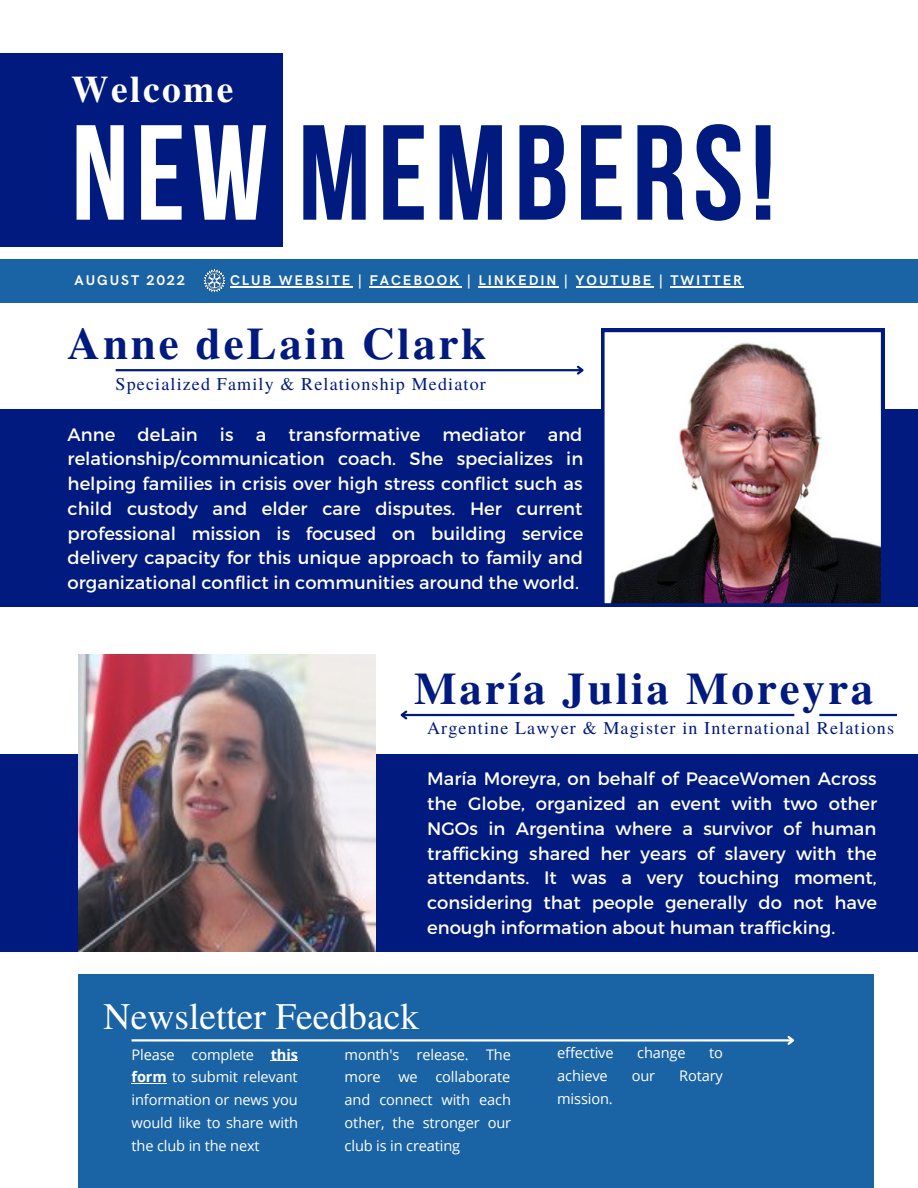
<style>
.page{position:relative;width:918px;height:1188px;background:#fff}
.page>*{position:absolute;margin:0;border:0;box-sizing:border-box;transform-origin:0 0}
.t1{font:135px "Bebas Neue Cyrillic";letter-spacing:.05em;color:#001a7f}
.t2{font:700 45px "Te X Gyre Termes";letter-spacing:.065em;color:#001a7f}
.t3{font:37.5px "Te X Gyre Termes";color:#fff}
.t4{font:700 37.5px "Te X Gyre Termes";letter-spacing:.065em;color:#fffef7}
.t5{font:18px/24.8px "Montserrat";color:#fffef7;text-align:justify}
.t6{font:18px "Te X Gyre Termes";letter-spacing:.065em;color:#001a7f}
.t7{font:14.55px/22.8px "Open Sans";letter-spacing:-.01em;color:#fff;text-align:justify}
.t8{font:700 14.1px "HK Grotesk";letter-spacing:.14em;color:#fff}
.s1{color:#fff}
.s2{font-weight:700}
</style>
<div class="page">
<div style="left:0;top:53px;width:283px;height:194px;background:#001a7f"></div>
<div style="left:0;top:409px;width:918px;height:198px;background:#001a7f"></div>
<img style="left:601px;top:329px;width:283px;height:275px">
<div style="left:0;top:754px;width:918px;height:198px;background:#001a7f"></div>
<img style="left:78px;top:654px;width:297px;height:297px">
<hr style="left:402px;top:714px;width:392px;height:2px;background:#001a7f">
<svg style="left:400px;top:710px;width:9px;height:10px"></svg>
<hr style="left:116px;top:369px;width:467px;height:2px;background:#001a7f">
<svg style="left:575px;top:365px;width:9px;height:10px"></svg>
<hr style="left:819px;top:714px;width:78px;height:2px;background:#001a7f">
<div style="left:0;top:259px;width:918px;height:44px;background:#1a63a5"></div>
<hr style="left:230px;top:286px;width:122px;height:2px;background:#fff">
<hr style="left:369px;top:286px;width:92px;height:2px;background:#fff">
<hr style="left:478px;top:286px;width:81px;height:2px;background:#fff">
<hr style="left:576px;top:286px;width:77px;height:2px;background:#fff">
<hr style="left:670px;top:286px;width:74px;height:2px;background:#fff">
<img style="left:203px;top:270px;width:23px;height:22px">
<div style="left:78px;top:974px;width:796px;height:214px;background:#1a63a5"></div>
<hr style="left:132px;top:1039px;width:661px;height:3px;background:#fffef7">
<svg style="left:785px;top:1036px;width:10px;height:9px"></svg>
<svg style="left:271px;top:1060px;width:27px;height:1px"></svg>
<hr style="left:132px;top:1083px;width:35px;height:1px;background:#fff">
<h3 class="t4" style="left:71px;top:60px;width:164px">Welcome</h3>
<h1 class="t1" style="left:71px;top:118px;width:706px"><span class="s1">NEW</span> MEMBERS!</h1>
<p class="t8" style="left:75px;top:273px;width:112px">AUGUST 2022</p>
<p class="t8" style="left:230px;top:273px;width:514px">CLUB WEBSITE | FACEBOOK | LINKEDIN | YOUTUBE | TWITTER</p>
<h2 class="t2" style="left:68px;top:309px;width:420px">Anne deLain Clark</h2>
<p class="t6" style="left:116px;top:371px;width:372px">Specialized Family &amp; Relationship Mediator</p>
<p class="t5" style="left:68px;top:421px;width:517px">Anne deLain is a transformative mediator and relationship/communication coach. She specializes in helping families in crisis over high stress conflict such as child custody and elder care disputes. Her current professional mission is focused on building service delivery capacity for this unique approach to family and organizational conflict in communities around the world.</p>
<h2 class="t2" style="left:414px;top:653px;width:461px">María Julia Moreyra</h2>
<p class="t6" style="left:427px;top:715px;width:468px">Argentine Lawyer &amp; Magister in International Relations</p>
<p class="t5" style="left:427px;top:766px;width:452px">María Moreyra, on behalf of PeaceWomen Across the Globe, organized an event with two other NGOs in Argentina where a survivor of human trafficking shared her years of slavery with the attendants. It was a very touching moment, considering that people generally do not have enough information about human trafficking.</p>
<h3 class="t3" style="left:104px;top:990px;width:317px">Newsletter Feedback</h3>
<p class="t7" style="left:132px;top:1042px;width:168px">Please complete <span class="s2">this form</span> to submit relevant information or news you would like to share with the club in the next</p>
<p class="t7" style="left:345px;top:1042px;width:168px">month's release. The more we collaborate and connect with each other, the stronger our club is in creating</p>
<p class="t7" style="left:557px;top:1041px;width:58px">effective</p>
<p class="t7" style="left:637px;top:1041px;width:50px">change</p>
<p class="t7" style="left:709px;top:1041px;width:15px">to</p>
<p class="t7" style="left:557px;top:1064px;width:52px">achieve</p>
<p class="t7" style="left:632px;top:1064px;width:25px">our</p>
<p class="t7" style="left:679px;top:1064px;width:45px">Rotary</p>
<p class="t7" style="left:557px;top:1087px;width:57px">mission.</p>
</div>
